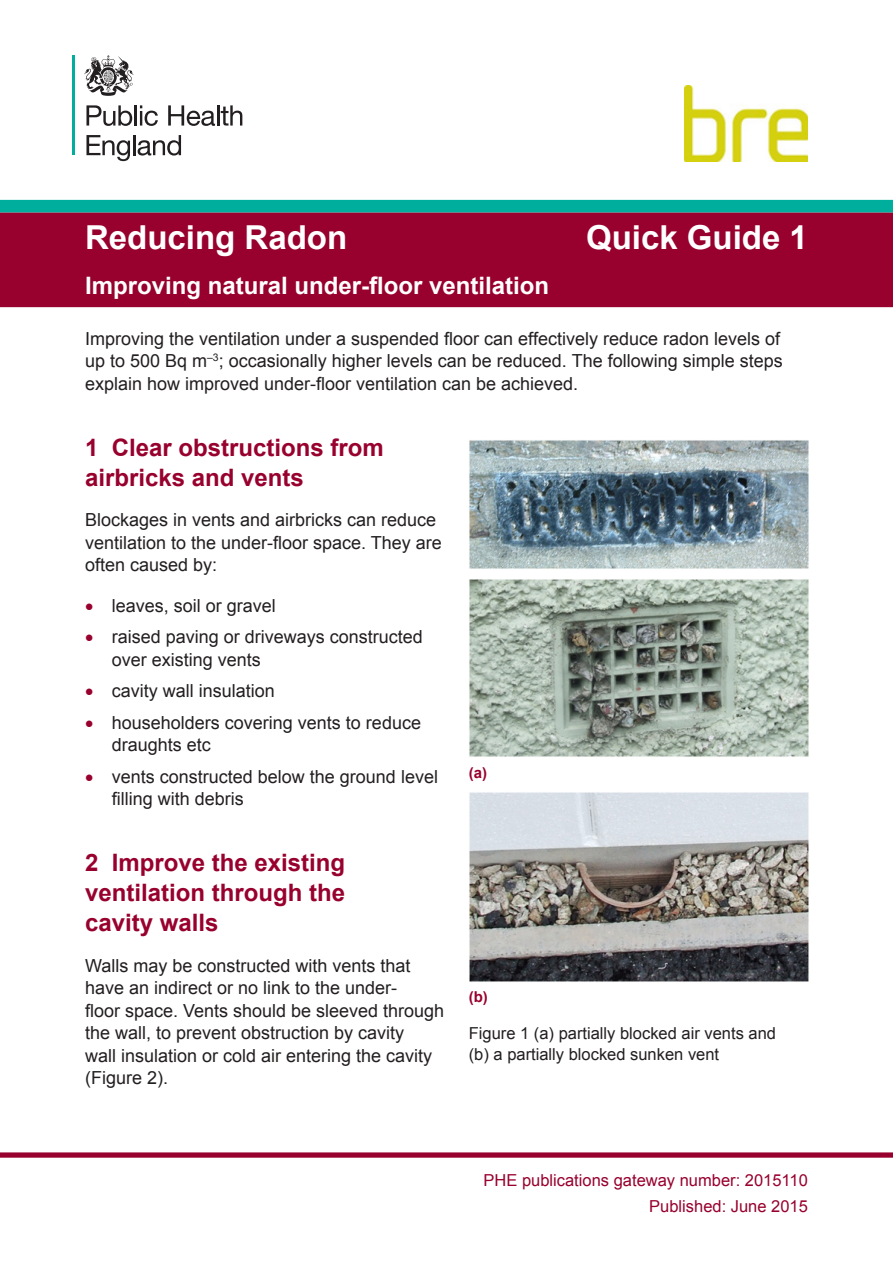
<style>
.page{position:relative;width:893px;height:1263px;background:#fff}
.page>*{position:absolute;margin:0;border:0;box-sizing:border-box;transform-origin:0 0}
.t1{font:700 33px "Arial";color:#fff}
.Heading_1{font:700 24px/30px "Arial";color:#98002e}
.Subtitle{font:700 24px "Arial";color:#fff}
.FS_Body_Text{font:18px/22.5px "Arial";color:#231f20}
.FS_Bullet_List{font:18px/22.5px "Arial";color:#231f20}
.FS_Bullet_List_last{font:18px/22.5px "Arial";color:#231f20}
.t2{font:16.5px/21px "Arial";color:#231f20}
.t3{font:16.5px "Arial";color:#98002e}
.Red_10{font:700 15px "Arial";color:#98002e}
.s1{color:#98002e}
</style>
<div class="page">
<img style="left:469px;top:440px;width:340px;height:129px">
<img style="left:469px;top:579px;width:340px;height:178px">
<img style="left:469px;top:792px;width:340px;height:190px">
<img style="left:685px;top:86px;width:123px;height:76px">
<hr style="left:72px;top:55px;width:3px;height:100px;background:#00ae9e">
<svg style="left:86px;top:105px;width:46px;height:21px"></svg>
<hr style="left:135px;top:105px;width:2px;height:21px;background:#231f20">
<svg style="left:140px;top:105px;width:18px;height:21px"></svg>
<svg style="left:168px;top:105px;width:47px;height:21px"></svg>
<hr style="left:217px;top:105px;width:2px;height:21px;background:#231f20">
<svg style="left:221px;top:105px;width:21px;height:21px"></svg>
<svg style="left:86px;top:135px;width:44px;height:26px"></svg>
<hr style="left:133px;top:135px;width:2px;height:20px;background:#231f20">
<svg style="left:138px;top:135px;width:43px;height:21px"></svg>
<svg style="left:84px;top:55px;width:50px;height:41px"></svg>
<svg style="left:0;top:200px;width:893px;height:13px;background:#08aa9c"></svg>
<div style="left:0;top:213px;width:893px;height:94px;background:#98002e"></div>
<div style="left:0;top:1152px;width:893px;height:6px;background:#98002e"></div>
<p class="t1" style="left:85px;top:216px;width:264px">Reducing Radon</p>
<p class="t1" style="left:586px;top:216px;width:223px">Quick Guide 1</p>
<p class="Subtitle" style="left:85px;top:270px;width:466px">Improving natural under-floor ventilation</p>
<p class="FS_Body_Text" style="left:85px;top:327px;width:699px">Improving the ventilation under a suspended floor can effectively reduce radon levels of up to 500 Bq m<sup>–3</sup>; occasionally higher levels can be reduced. The following simple steps explain how improved under-floor ventilation can be achieved.</p>
<p class="Heading_1" style="left:85px;top:433px;width:300px">1 Clear obstructions from airbricks and vents</p>
<p class="FS_Body_Text" style="left:85px;top:509px;width:358px">Blockages in vents and airbricks can reduce ventilation to the under-floor space. They are often caused by:</p>
<p class="FS_Bullet_List" style="left:85px;top:594px;width:192px"><span class="s1">•</span> leaves, soil or gravel</p>
<p class="FS_Bullet_List" style="left:112px;top:626px;width:313px;text-indent:-27px"><span class="s1">•</span> raised paving or driveways constructed over existing vents</p>
<p class="FS_Bullet_List" style="left:85px;top:680px;width:191px"><span class="s1">•</span> cavity wall insulation</p>
<p class="FS_Bullet_List" style="left:112px;top:711px;width:311px;text-indent:-27px"><span class="s1">•</span> householders covering vents to reduce draughts etc</p>
<p class="FS_Bullet_List_last" style="left:112px;top:765px;width:328px;text-indent:-27px"><span class="s1">•</span> vents constructed below the ground level filling with debris</p>
<p class="Heading_1" style="left:85px;top:849px;width:262px;text-align:justify">2 Improve the existing ventilation through the cavity walls</p>
<p class="FS_Body_Text" style="left:85px;top:954px;width:361px">Walls may be constructed with vents that have an indirect or no link to the under-<br>floor space. Vents should be sleeved through the wall, to prevent obstruction by cavity<br>wall insulation or cold air entering the cavity (Figure 2).</p>
<p class="Red_10" style="left:469px;top:763px;width:20px">(a)</p>
<p class="Red_10" style="left:469px;top:987px;width:21px">(b)</p>
<p class="t2" style="left:469px;top:1023px;width:309px">Figure 1 (a) partially blocked air vents and (b) a partially blocked sunken vent</p>
<p class="t3" style="left:483px;top:1169px;width:326px">PHE publications gateway number: 2015110</p>
<p class="t3" style="left:649px;top:1195px;width:160px">Published: June 2015</p>
</div>
